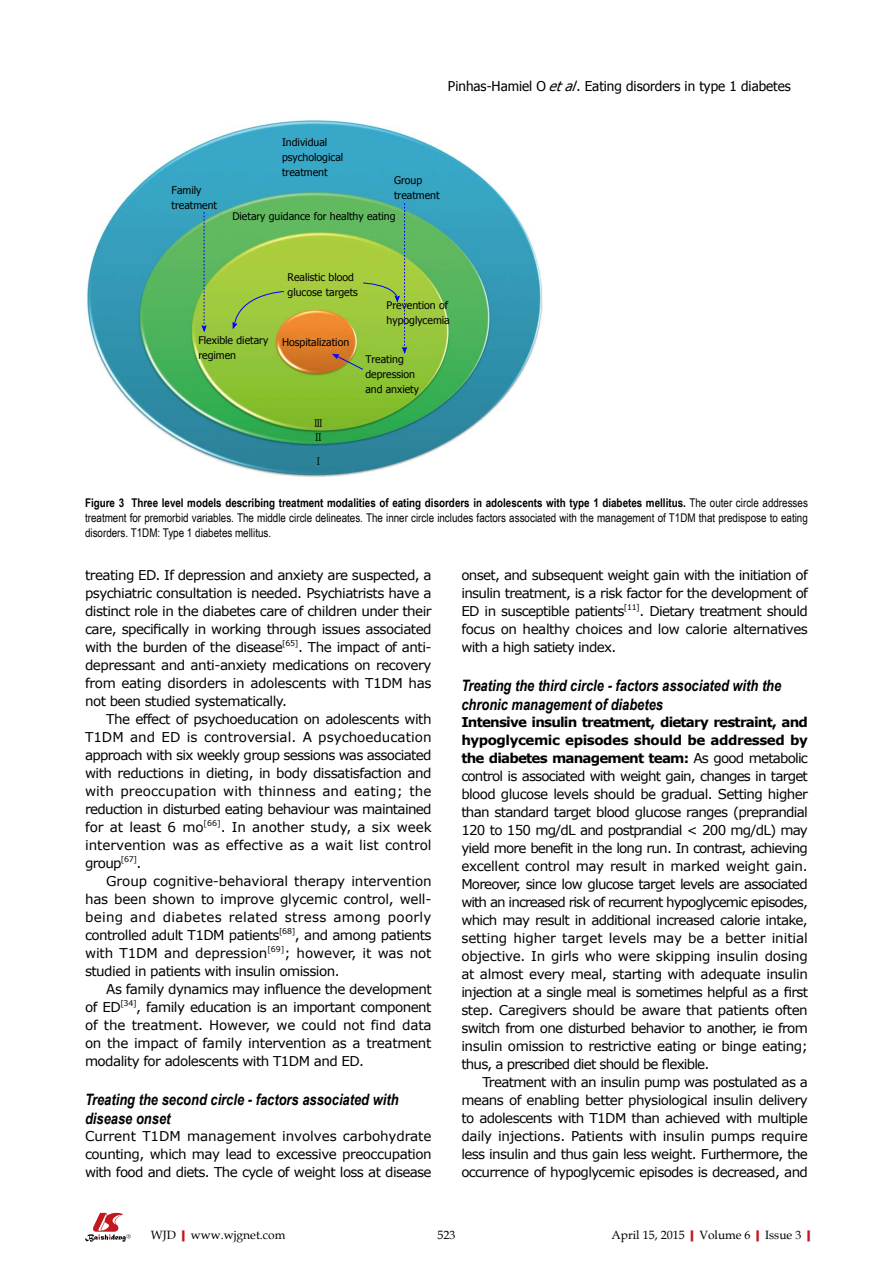
<style>
.page{position:relative;width:893px;height:1263px;background:#fff}
.page>*{position:absolute;margin:0;border:0;box-sizing:border-box;transform-origin:0 0}
.t1{font:italic 700 15.75px/18.8px "Arial Narrow";color:#000}
.t2{font:13.5px/18px "Verdana";letter-spacing:-.04em;color:#000;text-align:justify}
.t3{font:13.5px "Verdana";letter-spacing:-.06em;color:#000}
.t4{font:13.5px "Verdana";letter-spacing:-.005em;color:#000}
.t5{font:13.5px "Verdana";letter-spacing:-.02em;color:#000}
.t6{font:13.5px "Verdana";letter-spacing:-.015em;color:#000}
.t7{font:700 13.5px "Verdana";letter-spacing:-.06em;color:#000}
.t8{font:13.5px "Verdana";letter-spacing:-.07em;color:#000}
.t9{font:13.5px "Tahoma";color:#000}
.t10{font:13.5px "Verdana";letter-spacing:-.01em;color:#000}
.t11{font:13.5px "Verdana";letter-spacing:.005em;color:#000}
.t12{font:13.5px "Verdana";color:#000}
.t13{font:13.5px "Verdana";letter-spacing:.02em;color:#000}
.t14{font:700 13.5px "Verdana";letter-spacing:-.035em;color:#000}
.t15{font:12px/15px "Arial Narrow";color:#000;text-align:justify}
.t16{font:12px "Book Antiqua";color:#000}
.t17{font:10.5px/15px "Tahoma";color:#000}
.t18{font:10.5px/13.5px "Koz Min Pro";color:#000}
.t19{font:7.8px "Verdana";letter-spacing:-.04em;color:#000}
.s1{font-style:italic}
.s2{font-weight:700}
.s3{font-weight:400}
.s4{font-weight:700;color:#c01920}
</style>
<div class="page">
<svg style="left:85px;top:1213px;width:46px;height:29px"></svg>
<img style="left:86px;top:120px;width:457px;height:357px">
<svg style="left:202px;top:212px;width:5px;height:119px"></svg>
<svg style="left:233px;top:291px;width:51px;height:38px;background:#99c145"></svg>
<svg style="left:333px;top:203px;width:74px;height:167px;background:#94bd47"></svg>
<p class="t9" style="left:448px;top:77px;width:344px">Pinhas-Hamiel O <span class="s1">etal</span>. Eating disorders in type 1 diabetes</p>
<p class="t17" style="left:282px;top:134px;width:63px">Individual psychological treatment</p>
<p class="t17" style="left:172px;top:182px;width:47px">Family treatment</p>
<p class="t17" style="left:394px;top:172px;width:47px">Group treatment</p>
<p class="t17" style="left:232px;top:208px;width:165px">Dietary guidance for healthy eating</p>
<p class="t17" style="left:288px;top:269px;width:72px">Realistic blood glucose targets</p>
<p class="t17" style="left:198px;top:332px;width:71px">Flexible dietary regimen</p>
<p class="t17" style="left:282px;top:334px;width:69px">Hospitalization</p>
<p class="t18" style="left:313px;top:416px;width:12px">Ⅲ<br>Ⅱ</p>
<p class="t18" style="left:313px;top:454px;width:12px">Ⅰ</p>
<p class="t17" style="left:387px;top:297px;width:65px">Prevention of hypoglycemia</p>
<p class="t17" style="left:365px;top:351px;width:55px">Treating depression and anxiety</p>
<p class="t15" style="left:85px;top:494px;width:724px"><span class="s2">Figure 3 Three level models describing treatment modalities of eating disorders in adolescents with type 1 diabetes mellitus.</span> The outer circle addresses treatment for premorbid variables. The middle circle delineates. The inner circle includes factors associated with the management of T1DM that predispose to eating disorders. T1DM: Type 1 diabetes mellitus.</p>
<p class="t2" style="left:85px;top:566px;width:348px">treating ED. If depression and anxiety are suspected, a psychiatric consultation is needed. Psychiatrists have a distinct role in the diabetes care of children under their care, specifically in working through issues associated with the burden of the disease</p>
<p class="t19" style="left:282px;top:637px;width:18px">[65]</p>
<p class="t2" style="left:298px;top:638px;width:135px">. The impact of anti-</p>
<p class="t2" style="left:85px;top:656px;width:348px">depressant and anti-anxiety medications on recovery</p>
<p class="t2" style="left:85px;top:674px;width:348px">from eating disorders in adolescents with T1DM has</p>
<p class="t2" style="left:85px;top:692px;width:203px">not been studied systematically.</p>
<p class="t2" style="left:106px;top:710px;width:327px">The effect of psychoeducation on adolescents with</p>
<p class="t12" style="left:85px;top:728px;width:348px">T1DM and ED is controversial. A psychoeducation</p>
<p class="t2" style="left:85px;top:746px;width:348px">approach with six weekly group sessions was associated</p>
<p class="t2" style="left:85px;top:764px;width:348px">with reductions in dieting, in body dissatisfaction and</p>
<p class="t11" style="left:85px;top:782px;width:348px">with preoccupation with thinness and eating; the</p>
<p class="t2" style="left:85px;top:800px;width:348px">reduction in disturbed eating behaviour was maintained</p>
<p class="t4" style="left:85px;top:818px;width:120px">for at least 6 mo</p>
<p class="t19" style="left:204px;top:817px;width:19px">[66]</p>
<p class="t2" style="left:85px;top:818px;width:348px;text-indent:136px">. In another study, a six week intervention was as effective as a wait list control group</p>
<p class="t19" style="left:121px;top:853px;width:17px">[67]</p>
<p class="t2" style="left:137px;top:854px;width:6px">.</p>
<p class="t10" style="left:106px;top:872px;width:327px">Group cognitive-behavioral therapy intervention</p>
<p class="t6" style="left:85px;top:890px;width:348px">has been shown to improve glycemic control, well-</p>
<p class="t13" style="left:85px;top:908px;width:348px">being and diabetes related stress among poorly</p>
<p class="t2" style="left:85px;top:926px;width:196px">controlled adult T1DM patients</p>
<p class="t19" style="left:279px;top:925px;width:18px">[68]</p>
<p class="t2" style="left:295px;top:926px;width:138px">, and among patients</p>
<p class="t4" style="left:85px;top:944px;width:184px">with T1DM and depression</p>
<p class="t19" style="left:267px;top:943px;width:18px">[69]</p>
<p class="t4" style="left:284px;top:944px;width:149px">; however, it was not</p>
<p class="t2" style="left:85px;top:962px;width:256px">studied in patients with insulin omission.</p>
<p class="t2" style="left:106px;top:980px;width:327px">As family dynamics may influence the development</p>
<p class="t2" style="left:85px;top:998px;width:37px">of ED</p>
<p class="t19" style="left:120px;top:997px;width:18px">[34]</p>
<p class="t2" style="left:85px;top:998px;width:348px;text-indent:51px">, family education is an important component of the treatment. However, we could not find data on the impact of family intervention as a treatment modality for adolescents with T1DM and ED.</p>
<p class="t1" style="left:85px;top:1089px;width:315px">Treating the second circle - factors associated with disease onset</p>
<p class="t2" style="left:85px;top:1127px;width:348px">Current T1DM management involves carbohydrate counting, which may lead to excessive preoccupation with food and diets. The cycle of weight loss at disease</p>
<p class="t2" style="left:461px;top:566px;width:348px">onset, and subsequent weight gain with the initiation of insulin treatment, is a risk factor for the development of ED in susceptible patients</p>
<p class="t19" style="left:624px;top:601px;width:17px">[11]</p>
<p class="t2" style="left:461px;top:602px;width:348px;text-indent:178px">. Dietary treatment should focus on healthy choices and low calorie alternatives with a high satiety index.</p>
<p class="t1" style="left:461px;top:675px;width:321px">Treating the third circle - factors associated with the chronic management of diabetes</p>
<p class="t7" style="left:461px;top:712px;width:348px">Intensive insulin treatment, dietary restraint, and</p>
<p class="t14" style="left:461px;top:730px;width:348px">hypoglycemic episodes should be addressed by</p>
<p class="t7" style="left:461px;top:748px;width:348px">the diabetes management team: <span class="s3">As good metabolic</span></p>
<p class="t3" style="left:461px;top:766px;width:348px">control is associated with weight gain, changes in target</p>
<p class="t2" style="left:461px;top:785px;width:348px">blood glucose levels should be gradual. Setting higher</p>
<p class="t2" style="left:461px;top:803px;width:348px">than standard target blood glucose ranges (preprandial</p>
<p class="t3" style="left:461px;top:820px;width:348px">120 to 150 mg/dL and postprandial &lt; 200 mg/dL) may</p>
<p class="t3" style="left:461px;top:838px;width:348px">yield more benefit in the long run. In contrast, achieving</p>
<p class="t5" style="left:461px;top:856px;width:348px">excellent control may result in marked weight gain.</p>
<p class="t3" style="left:461px;top:874px;width:348px">Moreover, since low glucose target levels are associated</p>
<p class="t8" style="left:461px;top:892px;width:348px">with an increased risk of recurrent hypoglycemic episodes,</p>
<p class="t2" style="left:461px;top:911px;width:348px">which may result in additional increased calorie intake,</p>
<p class="t4" style="left:461px;top:928px;width:348px">setting higher target levels may be a better initial</p>
<p class="t6" style="left:461px;top:946px;width:348px">objective. In girls who were skipping insulin dosing</p>
<p class="t2" style="left:461px;top:965px;width:348px">at almost every meal, starting with adequate insulin</p>
<p class="t3" style="left:461px;top:982px;width:348px">injection at a single meal is sometimes helpful as a first</p>
<p class="t2" style="left:461px;top:1001px;width:348px">step. Caregivers should be aware that patients often</p>
<p class="t2" style="left:461px;top:1019px;width:348px">switch from one disturbed behavior to another, ie from</p>
<p class="t2" style="left:461px;top:1037px;width:348px">insulin omission to restrictive eating or binge eating;</p>
<p class="t3" style="left:461px;top:1054px;width:249px">thus, a prescribed diet should be flexible.</p>
<p class="t2" style="left:483px;top:1073px;width:327px">Treatment with an insulin pump was postulated as a</p>
<p class="t2" style="left:461px;top:1091px;width:348px">means of enabling better physiological insulin delivery</p>
<p class="t2" style="left:461px;top:1109px;width:348px">to adolescents with T1DM than achieved with multiple</p>
<p class="t5" style="left:461px;top:1126px;width:348px">daily injections. Patients with insulin pumps require</p>
<p class="t2" style="left:461px;top:1145px;width:348px">less insulin and thus gain less weight. Furthermore, the</p>
<p class="t2" style="left:461px;top:1163px;width:348px">occurrence of hypoglycemic episodes is decreased, and</p>
<p class="t16" style="left:151px;top:1226px;width:136px">WJD<span class="s4">|</span>www.wjgnet.com</p>
<p class="t16" style="left:437px;top:1226px;width:19px">523</p>
<p class="t16" style="left:611px;top:1226px;width:206px">April 15, 2015<span class="s4">|</span>Volume 6<span class="s4">|</span>Issue 3<span class="s4">|</span></p>
</div>
